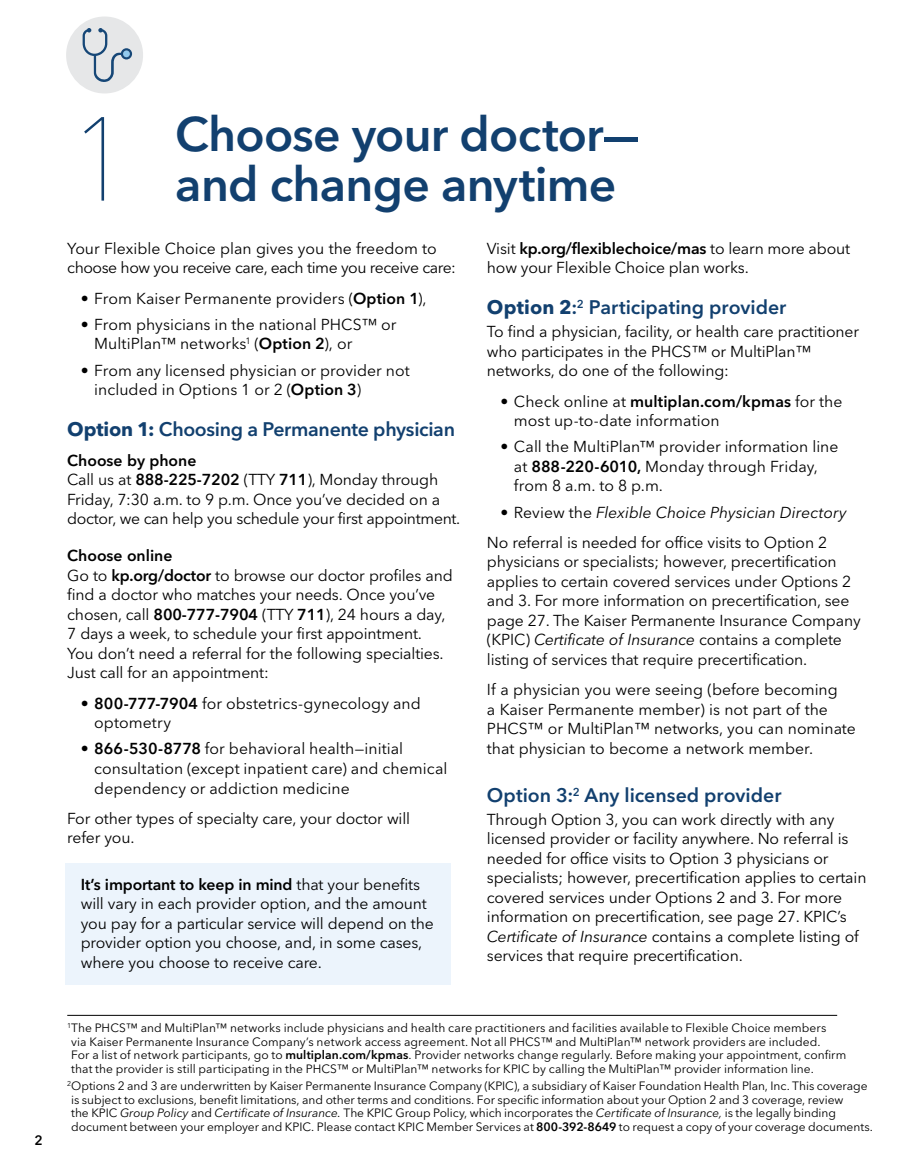
<style>
.page{position:relative;width:905px;height:1175px;background:#fff}
.page>*{position:absolute;margin:0;border:0;box-sizing:border-box;transform-origin:0 0}
.t1{font:200 117.9px "Avenir Next LT Pro";color:#12406f}
.t2{font:600 48px/49.5px "Avenir Next LT Pro";letter-spacing:-.015em;color:#12406f}
.t3{font:600 19.5px "Avenir Next LT Pro";letter-spacing:-.005em;color:#12406f}
.t4{font:15.75px/19.5px "Avenir Next LT Pro";letter-spacing:-.01em;color:#000}
.t5{font:15.75px/19.5px "Avenir Next LT Pro";letter-spacing:-.03em;color:#000}
.t6{font:600 13.5px "Avenir Next LT Pro";color:#000}
.t7{font:12px/13.5px "Avenir Next LT Pro";color:#000}
.s1{font-weight:600}
.s2{font-weight:700}
.s3{font-style:italic}
</style>
<div class="page">
<div style="left:65px;top:863px;width:386px;height:121px;background:#ecf4fc"></div>
<hr style="left:67px;top:1015px;width:770px;height:1px;background:#000">
<div style="left:66px;top:17px;width:77px;height:76px;background:#e6e7e8;border-radius:50%"></div>
<svg style="left:83px;top:28px;width:49px;height:54px"></svg>
<p class="t6" style="left:34px;top:1132px;width:10px">2</p>
<h1 class="t1" style="left:67px;top:89px;width:68px">1</h1>
<h2 class="t2" style="left:175px;top:109px;width:466px">Choose your doctor— and change anytime</h2>
<p class="t5" style="left:67px;top:239px;width:390px">Your Flexible Choice plan gives you the freedom to choose how you receive care, each time you receive care:</p>
<p class="t4" style="left:81px;top:288px;width:347px">• From Kaiser Permanente providers (<span class="s1">Option 1</span>),</p>
<p class="t4" style="left:94px;top:315px;width:304px;text-indent:-14px">• From physicians in the national PHCS™ or<br>MultiPlan™ networks<sup>1</sup> (<span class="s1">Option 2</span>), or</p>
<p class="t4" style="left:94px;top:360px;width:317px;text-indent:-14px">• From any licensed physician or provider not included in Options 1 or 2 (<span class="s1">Option 3</span>)</p>
<p class="t3" style="left:67px;top:417px;width:389px"><span class="s2">Option 1:</span> Choosing a Permanente physician</p>
<p class="t4" style="left:67px;top:450px;width:394px"><span class="s1">Choose by phone<br></span>Call us at <span class="s1">888-225-7202</span> (TTY <span class="s1">711</span>), Monday through Friday, 7:30 a.m. to 9 p.m. Once you’ve decided on a doctor, we can help you schedule your first appointment.</p>
<p class="t4" style="left:67px;top:546px;width:387px"><span class="s1">Choose online<br></span>Go to <span class="s1">kp.org/doctor</span> to browse our doctor profiles and find a doctor who matches your needs. Once you’ve chosen, call <span class="s1">800-777-7904</span> (TTY <span class="s1">711</span>), 24 hours a day, 7 days a week, to schedule your first appointment.<br>You don’t need a referral for the following specialties.<br>Just call for an appointment:</p>
<p class="t4" style="left:94px;top:693px;width:328px;text-indent:-14px">• <span class="s1">800-777-7904</span> for obstetrics-gynecology and optometry</p>
<p class="t4" style="left:94px;top:739px;width:354px;text-indent:-14px">• <span class="s1">866-530-8778</span> for behavioral health—initial consultation (except inpatient care) and chemical dependency or addiction medicine</p>
<p class="t4" style="left:67px;top:808px;width:344px">For other types of specialty care, your doctor will refer you.</p>
<p class="t4" style="left:81px;top:874px;width:354px"><span class="s1">It’s important to keep in mind</span> that your benefits will vary in each provider option, and the amount you pay for a particular service will depend on the provider option you choose, and, in some cases, where you choose to receive care.</p>
<p class="t4" style="left:487px;top:239px;width:365px">Visit <span class="s1">kp.org/flexiblechoice/mas</span> to learn more about how your Flexible Choice plan works.</p>
<p class="t3" style="left:487px;top:295px;width:301px"><span class="s2">Option 2</span>:<sup>2</sup> Participating provider</p>
<p class="t4" style="left:487px;top:322px;width:373px">To find a physician, facility, or health care practitioner who participates in the PHCS™ or MultiPlan™ networks, do one of the following:</p>
<p class="t4" style="left:514px;top:391px;width:330px;text-indent:-14px">• Check online at <span class="s1">multiplan.com/kpmas</span> for the most up-to-date information</p>
<p class="t4" style="left:514px;top:437px;width:326px;text-indent:-14px">• Call the MultiPlan™ provider information line at <span class="s1">888-220-6010,</span> Monday through Friday, from 8 a.m. to 8 p.m.</p>
<p class="t4" style="left:487px;top:497px;width:361px;line-height:30.3px;text-indent:13px">• Review the <span class="s3">Flexible Choice Physician Directory<br></span>No referral is needed for office visits to Option 2</p>
<p class="t4" style="left:487px;top:552px;width:375px">physicians or specialists; however, precertification applies to certain covered services under Options 2 and 3. For more information on precertification, see page 27. The Kaiser Permanente Insurance Company (KPIC) <span class="s3">Certificate of Insurance</span> contains a complete listing of services that require precertification.</p>
<p class="t4" style="left:487px;top:680px;width:370px">If a physician you were seeing (before becoming<br>a Kaiser Permanente member) is not part of the PHCS™ or MultiPlan™ networks, you can nominate that physician to become a network member.</p>
<p class="t3" style="left:487px;top:783px;width:296px">Option 3:<sup>2</sup> Any licensed provider</p>
<p class="t4" style="left:487px;top:809px;width:381px">Through Option 3, you can work directly with any licensed provider or facility anywhere. No referral is needed for office visits to Option 3 physicians or specialists; however, precertification applies to certain covered services under Options 2 and 3. For more information on precertification, see page 27. KPIC’s <span class="s3">Certificate of Insurance</span> contains a complete listing of services that require precertification.</p>
<p class="t7" style="left:71px;top:1021px;width:776px;text-indent:-4px"><sup>1</sup>The PHCS™ and MultiPlan™ networks include physicians and health care practitioners and facilities available to Flexible Choice members<br>via Kaiser Permanente Insurance Company’s network access agreement. Not all PHCS™ and MultiPlan™ network providers are included.<br>For a list of network participants, go to <span class="s1">multiplan.com/kpmas</span>. Provider networks change regularly. Before making your appointment, confirm that the provider is still participating in the PHCS™ or MultiPlan™ networks for KPIC by calling the MultiPlan™ provider information line.</p>
<p class="t7" style="left:71px;top:1079px;width:803px;text-indent:-4px"><sup>2</sup>Options 2 and 3 are underwritten by Kaiser Permanente Insurance Company (KPIC), a subsidiary of Kaiser Foundation Health Plan, Inc. This coverage is subject to exclusions, benefit limitations, and other terms and conditions. For specific information about your Option 2 and 3 coverage, review<br>the KPIC <span class="s3">Group Policy</span> and <span class="s3">Certificate of Insurance.</span> The KPIC Group Policy, which incorporates the <span class="s3">Certificate of Insurance,</span> is the legally binding document between your employer and KPIC. Please contact KPIC Member Services at <span class="s1">800-392-8649</span> to request a copy of your coverage documents.</p>
</div>
